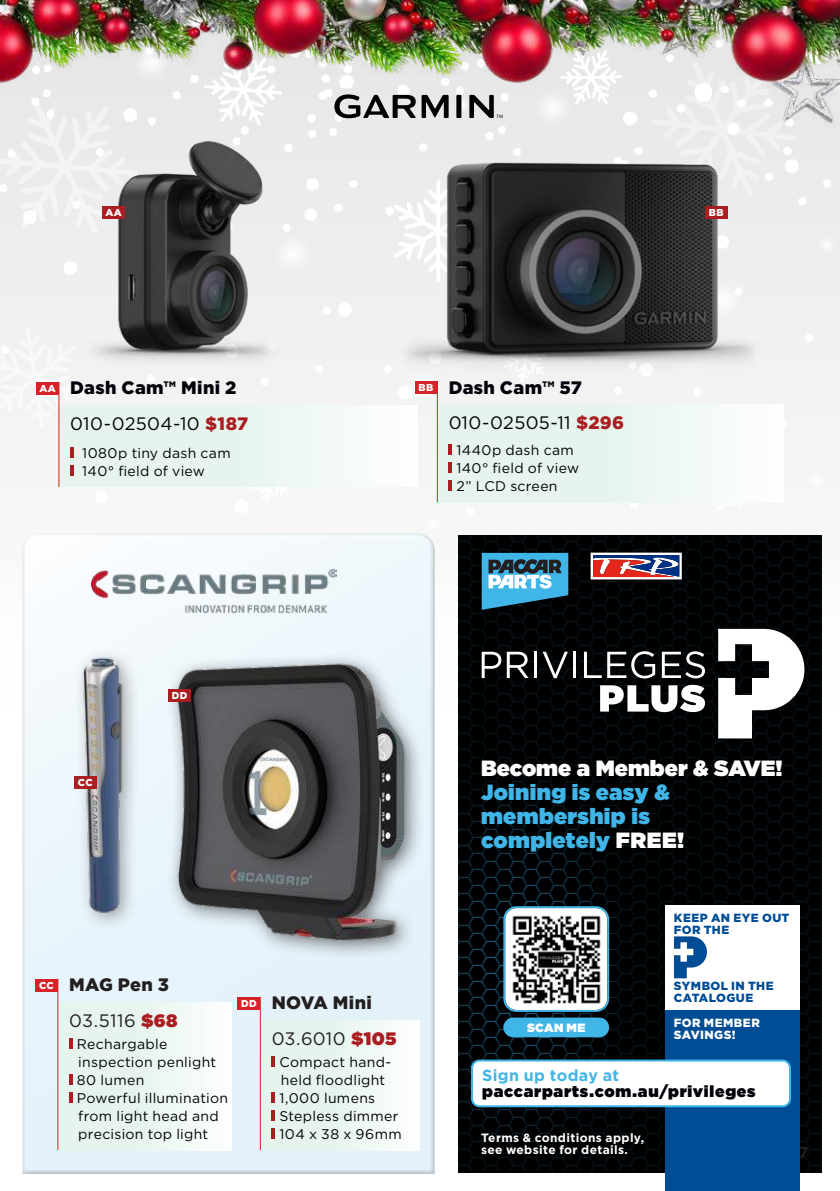
<style>
.page{position:relative;width:840px;height:1191px;background:#fff}
.page>*{position:absolute;margin:0;border:0;box-sizing:border-box;transform-origin:0 0}
.t1{font:900 22px/24px "Gotham";letter-spacing:.015em;color:#40b5e7}
.t2{font:900 22px "Gotham";color:#fff}
.t3{font:900 18px/35.2px "Gotham";letter-spacing:.015em;color:#231f20}
.t4{font:900 18px/35.2px "Gotham";letter-spacing:.02em;color:#010209}
.t5{font:18px/35.2px "Gotham";letter-spacing:.015em;color:#010209}
.t6{font:900 16px "Gotham";letter-spacing:.045em;color:#010209}
.t7{font:700 16px "Gotham";letter-spacing:.02em;color:#40b5e7}
.t8{font:700 16px "Gotham";color:#231f20}
.t9{font:14px/18px "Gotham";letter-spacing:.02em;color:#010209}
.t10{font:700 12px/12px "Gotham";letter-spacing:.03em;color:#fff}
.t11{font:900 12px "Gotham";letter-spacing:.025em;color:#fff}
.t12{font:900 11.8px/11.8px "Gotham";letter-spacing:.035em;color:#014d95}
.t13{font:900 11.8px/11.8px "Gotham";letter-spacing:.035em;color:#fff}
.t14{font:900 10px "Gotham";letter-spacing:.04em;color:#fff}
.s1{font-weight:400}
.s2{color:#aa1e21}
.s3{font-weight:900}
.s4{font-weight:900;color:#aa1e21}
.s5{color:#fff}
</style>
<div class="page">
<img style="left:0;top:155px;width:711px;height:457px">
<img style="left:711px;top:155px;width:128px;height:577px">
<img style="left:0;top:0;width:839px;height:155px">
<svg style="left:334px;top:94px;width:47px;height:24px"></svg>
<div style="left:18px;top:531px;width:416px;height:644px;background:#231f20;opacity:.6"></div>
<div style="left:437px;top:405px;width:345px;height:97px;background:linear-gradient(to right,#e0f1e9,#f8fcfa)"></div>
<hr style="left:436px;top:405px;width:1px;height:97px;background:#d62229">
<hr style="left:448px;top:444px;width:4px;height:11px;background:#aa1e21">
<hr style="left:448px;top:462px;width:4px;height:11px;background:#aa1e21">
<hr style="left:448px;top:480px;width:4px;height:11px;background:#aa1e21">
<div style="left:59px;top:406px;width:358px;height:81px;background:linear-gradient(to right,#e0f1e9,#f8fcfa)"></div>
<svg style="left:58px;top:394px;width:1px;height:12px"></svg>
<hr style="left:58px;top:406px;width:1px;height:81px;background:#d62229">
<div style="left:36px;top:382px;width:23px;height:12px;background:#d62229"></div>
<hr style="left:70px;top:447px;width:4px;height:10px;background:#aa1e21">
<hr style="left:70px;top:465px;width:4px;height:10px;background:#aa1e21">
<img style="left:52px;top:129px;width:264px;height:248px">
<img style="left:381px;top:36px;width:397px;height:373px">
<svg style="left:458px;top:535px;width:363px;height:638px;background:#010406"></svg>
<svg style="left:717px;top:629px;width:87px;height:109px"></svg>
<svg style="left:481px;top:651px;width:47px;height:27px"></svg>
<hr style="left:534px;top:651px;width:3px;height:27px;background:#fff">
<svg style="left:542px;top:651px;width:25px;height:27px"></svg>
<hr style="left:573px;top:651px;width:3px;height:27px;background:#fff">
<svg style="left:583px;top:651px;width:18px;height:27px"></svg>
<svg style="left:607px;top:651px;width:47px;height:27px"></svg>
<svg style="left:661px;top:651px;width:43px;height:27px"></svg>
<svg style="left:599px;top:685px;width:105px;height:27px"></svg>
<svg style="left:481px;top:553px;width:87px;height:57px;background:#498eac"></svg>
<svg style="left:590px;top:552px;width:91px;height:31px"></svg>
<div style="left:73px;top:648px;width:68px;height:283px;background:#eaf4fb"></div>
<img style="left:70px;top:652px;width:64px;height:276px">
<div style="left:166px;top:652px;width:259px;height:308px;background:#231f20;opacity:.6"></div>
<img style="left:173px;top:659px;width:236px;height:284px">
<div style="left:260px;top:1020px;width:159px;height:130px;background:linear-gradient(to right,#e0f0e7,#f9fdfb)"></div>
<svg style="left:260px;top:996px;width:1px;height:24px"></svg>
<hr style="left:260px;top:1020px;width:1px;height:130px;background:#d62229">
<div style="left:237px;top:996px;width:23px;height:13px;background:#d62229"></div>
<hr style="left:271px;top:1056px;width:4px;height:10px;background:#aa1e21">
<hr style="left:271px;top:1092px;width:4px;height:10px;background:#aa1e21">
<hr style="left:271px;top:1110px;width:4px;height:10px;background:#aa1e21">
<hr style="left:271px;top:1128px;width:4px;height:10px;background:#aa1e21">
<div style="left:58px;top:1002px;width:174px;height:148px;background:linear-gradient(to right,#e0f0e8,#f9fdfb)"></div>
<hr style="left:57px;top:1002px;width:1px;height:148px;background:#d62229">
<div style="left:35px;top:978px;width:23px;height:13px;background:#d62229"></div>
<hr style="left:69px;top:1038px;width:4px;height:10px;background:#aa1e21">
<hr style="left:69px;top:1074px;width:4px;height:10px;background:#aa1e21">
<hr style="left:69px;top:1092px;width:4px;height:10px;background:#aa1e21">
<img style="left:91px;top:568px;width:245px;height:45px">
<div style="left:665px;top:1010px;width:134px;height:181px;background:#014d95"></div>
<div style="left:503px;top:1017px;width:105px;height:20px;background:#40b5e7;border-radius:10px"></div>
<img style="left:505px;top:908px;width:102px;height:102px">
<div style="left:503px;top:906px;width:105px;height:106px;border:2px solid #40b5e7;border-radius:12px"></div>
<div style="left:665px;top:905px;width:134px;height:105px;background:#fff"></div>
<svg style="left:674px;top:936px;width:32px;height:42px"></svg>
<div style="left:471px;top:1060px;width:318px;height:46px;background:#fff;border-radius:8px"></div>
<div style="left:470px;top:1059px;width:320px;height:48px;border:2px solid #40b5e7;border-radius:8px"></div>
<div style="left:102px;top:206px;width:23px;height:13px;background:#aa1e21"></div>
<div style="left:74px;top:776px;width:23px;height:13px;background:#aa1e21"></div>
<div style="left:168px;top:689px;width:23px;height:13px;background:#aa1e21"></div>
<div style="left:704px;top:206px;width:23px;height:13px;background:#aa1e21"></div>
<p class="t14" style="left:105px;top:205px;width:18px">AA</p>
<p class="t4" style="left:70px;top:370px;width:179px;text-indent:-31px"><sup>AA</sup> Dash Cam™ Mini 2<br><span class="s1">010-02504-10</span> <span class="s2">$187</span></p>
<p class="t9" style="left:82px;top:443px;width:150px">1080p tiny dash cam<br>140° field of view</p>
<p class="t5" style="left:448px;top:369px;width:177px;text-indent:-30px"><sup>BB</sup> <span class="s3">Dash Cam™ 57<br></span>010-02505-11 <span class="s4">$296</span></p>
<p class="t9" style="left:456px;top:441px;width:124px">1440p dash cam<br>140° field of view<br>2” LCD screen</p>
<p class="t14" style="left:708px;top:206px;width:16px">BB</p>
<p class="t14" style="left:78px;top:775px;width:16px">CC</p>
<p class="t14" style="left:172px;top:689px;width:17px">DD</p>
<p class="t3" style="left:69px;top:967px;width:110px;text-indent:-30px"><sup>CC</sup> MAG Pen 3<br><span class="s1">03.5116</span> <span class="s2">$68</span></p>
<p class="t9" style="left:77px;top:1034px;width:152px">Rechargable inspection penlight<br>80 lumen<br>Powerful illumination from light head and precision top light</p>
<p class="t3" style="left:271px;top:985px;width:126px;text-indent:-30px"><sup>DD</sup> NOVA Mini<br><span class="s1">03.6010</span> <span class="s2">$105</span></p>
<p class="t9" style="left:279px;top:1052px;width:124px">Compact hand&shy;held floodlight<br>1,000 lumens<br>Stepless dimmer<br>104 x 38 x 96mm</p>
<h1 class="t2" style="left:481px;top:753px;width:303px">Become a Member &amp; SAVE!</h1>
<h1 class="t1" style="left:481px;top:780px;width:205px">Joining is easy &amp; membership is completely <span class="s5">FREE!</span></h1>
<p class="t12" style="left:673px;top:912px;width:117px">KEEP AN EYE OUT<br>FOR THE</p>
<p class="t11" style="left:526px;top:1018px;width:60px">SCAN ME</p>
<p class="t12" style="left:673px;top:980px;width:101px">SYMBOL IN THE<br>CATALOGUE</p>
<p class="t13" style="left:673px;top:1016px;width:87px">FOR MEMBER<br>SAVINGS!</p>
<p class="t7" style="left:482px;top:1065px;width:138px">Sign up today at</p>
<p class="t6" style="left:482px;top:1080px;width:275px">paccarparts.com.au/privileges</p>
<p class="t10" style="left:481px;top:1131px;width:165px">Terms &amp; conditions apply, see website for details.</p>
<p class="t8" style="left:798px;top:1141px;width:11px">7</p>
</div>
